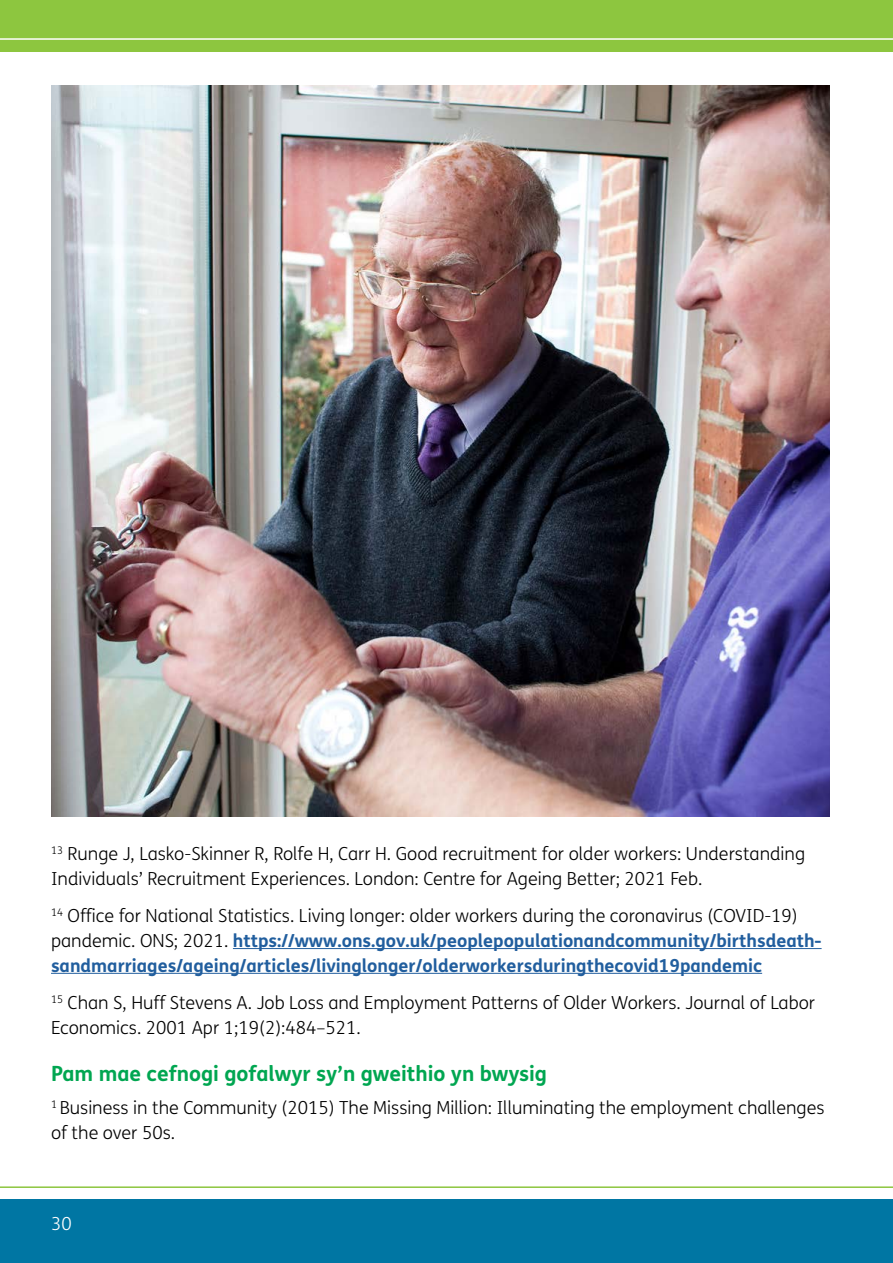
<style>
.page{position:relative;width:893px;height:1263px;background:#fff}
.page>*{position:absolute;margin:0;border:0;box-sizing:border-box;transform-origin:0 0}
.t1{font:700 21px "FS Me";color:#00a651}
.t2{font:300 18px/24.8px "FS Me";color:#000}
.t3{font:700 18px/24.8px "FS Me";color:#215e9e}
.t4{font:300 18px "FS Me";color:#fff}
.s1{font-weight:300;color:#000}
</style>
<div class="page">
<div style="left:0;top:0;width:893px;height:51px;background:#8dc63f"></div>
<hr style="left:0;top:38px;width:893px;height:2px;background:#fff">
<div style="left:0;top:1199px;width:893px;height:64px;background:#0076a3"></div>
<hr style="left:0;top:1186px;width:893px;height:2px;background:#8dc63f">
<hr style="left:233px;top:948px;width:589px;height:1px;background:#215e9e">
<hr style="left:51px;top:973px;width:711px;height:1px;background:#215e9e">
<img style="left:51px;top:85px;width:778px;height:731px">
<p class="t2" style="left:51px;top:840px;width:756px"><sup>13</sup> Runge J, Lasko-Skinner R, Rolfe H, Carr H. Good recruitment for older workers: Understanding<br>Individuals’ Recruitment Experiences. London: Centre for Ageing Better; 2021 Feb.</p>
<p class="t3" style="left:51px;top:902px;width:772px"><sup>14</sup> <span class="s1">Office for National Statistics. Living longer: older workers during the coronavirus (COVID-19) pandemic. ONS; 2021.</span> https://www.ons.gov.uk/peoplepopulationandcommunity/birthsdeath&shy;sandmarriages/ageing/articles/livinglonger/olderworkersduringthecovid19pandemic</p>
<p class="t2" style="left:51px;top:990px;width:766px"><sup>15</sup> Chan S, Huff Stevens A. Job Loss and Employment Patterns of Older Workers. Journal of Labor<br>Economics. 2001 Apr 1;19(2):484–521.</p>
<p class="t1" style="left:51px;top:1057px;width:498px">Pam mae cefnogi gofalwyr sy’n gweithio yn bwysig</p>
<p class="t2" style="left:51px;top:1094px;width:775px"><sup>1</sup> Business in the Community (2015) The Missing Million: Illuminating the employment challenges of the over 50s.</p>
<p class="t4" style="left:51px;top:1211px;width:22px">30</p>
</div>
